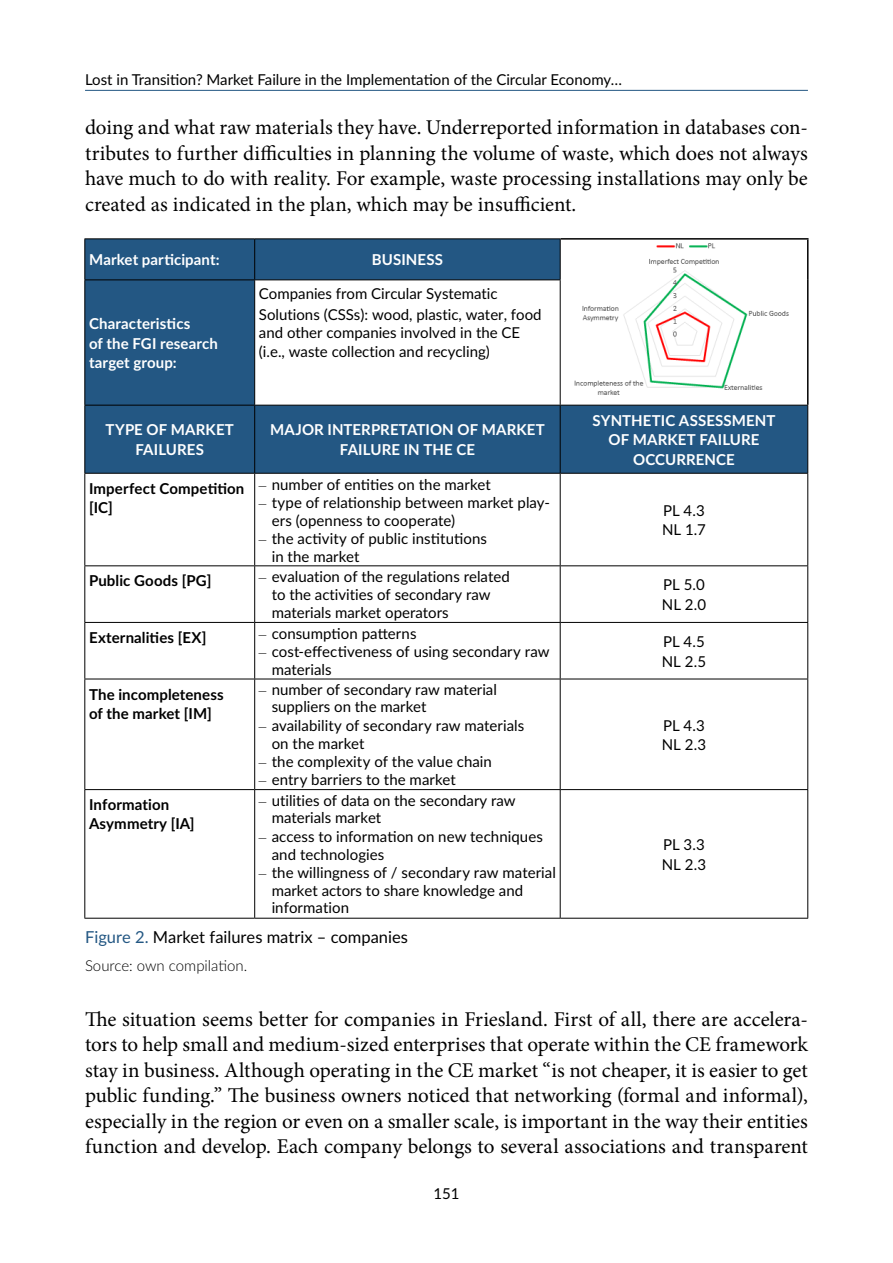
<style>
.page{position:relative;width:893px;height:1263px;background:#fff}
.page>*{position:absolute;margin:0;border:0;box-sizing:border-box;transform-origin:0 0}
.txt{font:21px/25.5px "Minion Pro";color:#000;text-align:justify}
.Rysunek_H{font:16.5px "Lato";color:#000}
.Tab_txt_lewo{font:15px/18px "Lato";color:#000}
.H_Tabela{font:700 15px/19.5px "Lato";letter-spacing:.01em;color:#fff;text-align:center}
.Tab_txt_lewo-2{font:700 15px/19.5px "Lato";letter-spacing:.01em;color:#000}
.Tab_txt_srodek{font:15px "Lato";color:#000}
.Source{font:300 15px "Lato";color:#000}
.s1{font-family:"Times New Roman"}
.s2{color:#235783}
</style>
<div class="page">
<hr style="left:85px;top:90px;width:723px;height:1px;background:#235783">
<svg style="left:85px;top:239px;width:722px;height:234px;fill:#235783"></svg>
<hr style="left:84px;top:279px;width:171px;height:1px;background:#000">
<hr style="left:254px;top:405px;width:1px;height:68px;background:#000">
<hr style="left:560px;top:405px;width:1px;height:68px;background:#000">
<hr style="left:84px;top:565px;width:171px;height:1px;background:#000">
<hr style="left:255px;top:565px;width:305px;height:1px;background:#000">
<hr style="left:560px;top:565px;width:248px;height:1px;background:#000">
<hr style="left:84px;top:622px;width:171px;height:1px;background:#000">
<hr style="left:255px;top:622px;width:305px;height:1px;background:#000">
<hr style="left:560px;top:622px;width:248px;height:1px;background:#000">
<hr style="left:84px;top:679px;width:171px;height:1px;background:#000">
<hr style="left:255px;top:679px;width:305px;height:1px;background:#000">
<hr style="left:560px;top:679px;width:248px;height:1px;background:#000">
<hr style="left:84px;top:789px;width:171px;height:1px;background:#000">
<hr style="left:255px;top:789px;width:305px;height:1px;background:#000">
<hr style="left:560px;top:789px;width:248px;height:1px;background:#000">
<hr style="left:807px;top:240px;width:1px;height:40px;background:#000">
<hr style="left:807px;top:280px;width:1px;height:125px;background:#000">
<hr style="left:561px;top:238px;width:247px;height:2px;background:#000">
<hr style="left:84px;top:405px;width:1px;height:68px;background:#000">
<hr style="left:560px;top:405px;width:248px;height:1px;background:#000">
<hr style="left:807px;top:405px;width:1px;height:68px;background:#000">
<hr style="left:84px;top:238px;width:171px;height:1px;background:#000">
<hr style="left:84px;top:239px;width:1px;height:40px;background:#000">
<hr style="left:84px;top:280px;width:1px;height:125px;background:#000">
<hr style="left:84px;top:405px;width:171px;height:1px;background:#000">
<hr style="left:255px;top:238px;width:306px;height:1px;background:#000">
<hr style="left:254px;top:239px;width:1px;height:40px;background:#000">
<hr style="left:560px;top:239px;width:1px;height:40px;background:#000">
<hr style="left:255px;top:279px;width:306px;height:1px;background:#000">
<hr style="left:254px;top:280px;width:1px;height:125px;background:#000">
<hr style="left:560px;top:280px;width:1px;height:125px;background:#000">
<hr style="left:255px;top:405px;width:305px;height:1px;background:#000">
<hr style="left:84px;top:473px;width:171px;height:1px;background:#000">
<hr style="left:84px;top:474px;width:1px;height:91px;background:#000">
<hr style="left:84px;top:566px;width:1px;height:56px;background:#000">
<hr style="left:84px;top:623px;width:1px;height:56px;background:#000">
<hr style="left:84px;top:679px;width:1px;height:110px;background:#000">
<hr style="left:84px;top:790px;width:1px;height:128px;background:#000">
<hr style="left:84px;top:918px;width:171px;height:1px;background:#000">
<hr style="left:255px;top:473px;width:305px;height:1px;background:#000">
<hr style="left:254px;top:474px;width:1px;height:91px;background:#000">
<hr style="left:254px;top:566px;width:1px;height:56px;background:#000">
<hr style="left:254px;top:623px;width:1px;height:56px;background:#000">
<hr style="left:254px;top:679px;width:1px;height:110px;background:#000">
<hr style="left:254px;top:790px;width:1px;height:128px;background:#000">
<hr style="left:255px;top:918px;width:305px;height:1px;background:#000">
<hr style="left:560px;top:473px;width:248px;height:1px;background:#000">
<hr style="left:560px;top:474px;width:1px;height:91px;background:#000">
<hr style="left:807px;top:474px;width:1px;height:91px;background:#000">
<hr style="left:560px;top:566px;width:1px;height:56px;background:#000">
<hr style="left:807px;top:566px;width:1px;height:56px;background:#000">
<hr style="left:560px;top:623px;width:1px;height:56px;background:#000">
<hr style="left:807px;top:623px;width:1px;height:56px;background:#000">
<hr style="left:560px;top:679px;width:1px;height:110px;background:#000">
<hr style="left:807px;top:679px;width:1px;height:110px;background:#000">
<hr style="left:560px;top:790px;width:1px;height:128px;background:#000">
<hr style="left:807px;top:790px;width:1px;height:128px;background:#000">
<hr style="left:560px;top:918px;width:248px;height:1px;background:#000">
<p class="Tab_txt_lewo" style="left:85px;top:69px;width:538px">Lost in Transition? Market Failure in the Implementation of the Circular Economy…</p>
<p class="txt" style="left:85px;top:115px;width:724px">doing and what raw materials they have. Underreported information in databases con‑ tributes to further difficulties in planning the volume of waste, which does not always have much to do with reality. For example, waste processing installations may only be created as indicated in the plan, which may be insufficient.</p>
<p class="H_Tabela" style="left:89px;top:250px;width:132px">Market participant:</p>
<p class="H_Tabela" style="left:372px;top:250px;width:73px">BUSINESS</p>
<p class="H_Tabela" style="left:89px;top:313px;width:130px;text-align:left">Characteristics<br>of the FGI research target group:</p>
<p class="Tab_txt_lewo" style="left:259px;top:283px;width:284px;line-height:20.2px">Companies from Circular Systematic<br>Solutions (CSSs): wood, plastic, water, food</p>
<p class="Tab_txt_lewo" style="left:259px;top:322px;width:263px;line-height:19px">and other companies involved in the CE (i.e., waste collection and recycling)</p>
<p class="H_Tabela" style="left:106px;top:420px;width:130px">TYPE OF MARKET<br>FAILURES</p>
<p class="H_Tabela" style="left:270px;top:420px;width:276px">MAJOR INTERPRETATION OF MARKET<br>FAILURE IN THE CE</p>
<p class="H_Tabela" style="left:592px;top:410px;width:184px">SYNTHETIC ASSESSMENT<br>OF MARKET FAILURE<br>OCCURRENCE</p>
<p class="Tab_txt_lewo-2" style="left:89px;top:478px;width:157px">Imperfect Competition [IC]</p>
<p class="Tab_txt_lewo" style="left:259px;top:474px;width:233px"><span class="s1">–</span> number of entities on the market</p>
<p class="Tab_txt_lewo" style="left:272px;top:492px;width:280px;text-indent:-13px"><span class="s1">–</span> type of relationship between market play‑ ers (openness to cooperate)</p>
<p class="Tab_txt_lewo" style="left:272px;top:528px;width:217px;text-indent:-13px"><span class="s1">–</span> the activity of public institutions in the market</p>
<p class="Tab_txt_srodek" style="left:663px;top:500px;width:43px">PL 4.3</p>
<p class="Tab_txt_srodek" style="left:662px;top:519px;width:45px">NL 1.7</p>
<p class="Tab_txt_lewo-2" style="left:89px;top:570px;width:124px">Public Goods [PG]</p>
<p class="Tab_txt_lewo" style="left:272px;top:567px;width:240px;text-indent:-13px"><span class="s1">–</span> evaluation of the regulations related to the activities of secondary raw materials market operators</p>
<p class="Tab_txt_srodek" style="left:663px;top:574px;width:43px">PL 5.0</p>
<p class="Tab_txt_srodek" style="left:662px;top:594px;width:46px">NL 2.0</p>
<p class="Tab_txt_lewo-2" style="left:89px;top:627px;width:119px">Externalities [EX]</p>
<p class="Tab_txt_lewo" style="left:259px;top:624px;width:159px"><span class="s1">–</span> consumption patterns</p>
<p class="Tab_txt_lewo" style="left:272px;top:642px;width:279px;text-indent:-13px"><span class="s1">–</span> cost‑effectiveness of using secondary raw materials</p>
<p class="Tab_txt_lewo-2" style="left:89px;top:684px;width:136px">The incompleteness of the market [IM]</p>
<p class="Tab_txt_lewo" style="left:272px;top:681px;width:227px;line-height:16.8px;text-indent:-13px"><span class="s1">–</span> number of secondary raw material suppliers on the market</p>
<p class="Tab_txt_lewo" style="left:272px;top:716px;width:254px;text-indent:-13px"><span class="s1">–</span> availability of secondary raw materials on the market</p>
<p class="Tab_txt_lewo" style="left:259px;top:752px;width:234px"><span class="s1">–</span> the complexity of the value chain</p>
<p class="Tab_txt_lewo" style="left:259px;top:770px;width:198px"><span class="s1">–</span> entry barriers to the market</p>
<p class="Tab_txt_lewo-2" style="left:89px;top:794px;width:107px;line-height:18.6px">Information<br>Asymmetry [IA]</p>
<p class="Tab_txt_lewo" style="left:272px;top:791px;width:246px;line-height:16.8px;text-indent:-13px"><span class="s1">–</span> utilities of data on the secondary raw materials market</p>
<p class="Tab_txt_lewo" style="left:272px;top:827px;width:273px;text-indent:-13px"><span class="s1">–</span> access to information on new techniques and technologies</p>
<p class="Tab_txt_lewo" style="left:272px;top:863px;width:286px;line-height:17.4px;text-indent:-13px"><span class="s1">–</span> the willingness of / secondary raw material market actors to share knowledge and information</p>
<p class="Tab_txt_srodek" style="left:663px;top:631px;width:43px">PL 4.5</p>
<p class="Tab_txt_srodek" style="left:662px;top:650px;width:46px">NL 2.5</p>
<p class="Tab_txt_srodek" style="left:663px;top:714px;width:43px">PL 4.3</p>
<p class="Tab_txt_srodek" style="left:662px;top:734px;width:46px">NL 2.3</p>
<p class="Tab_txt_srodek" style="left:663px;top:834px;width:43px">PL 3.3</p>
<p class="Tab_txt_srodek" style="left:662px;top:853px;width:46px">NL 2.3</p>
<p class="Rysunek_H" style="left:85px;top:925px;width:324px"><span class="s2">Figure 2.</span> Market failures matrix – companies</p>
<p class="Source" style="left:85px;top:955px;width:164px">Source: own compilation.</p>
<p class="txt" style="left:85px;top:1006px;width:724px">The situation seems better for companies in Friesland. First of all, there are accelera‑ tors to help small and medium‑sized enterprises that operate within the CE framework stay in business. Although operating in the CE market “is not cheaper, it is easier to get public funding.” The business owners noticed that networking (formal and informal), especially in the region or even on a smaller scale, is important in the way their entities function and develop. Each company belongs to several associations and transparent</p>
<p class="Tab_txt_lewo" style="left:433px;top:1184px;width:28px">151</p>
</div>
